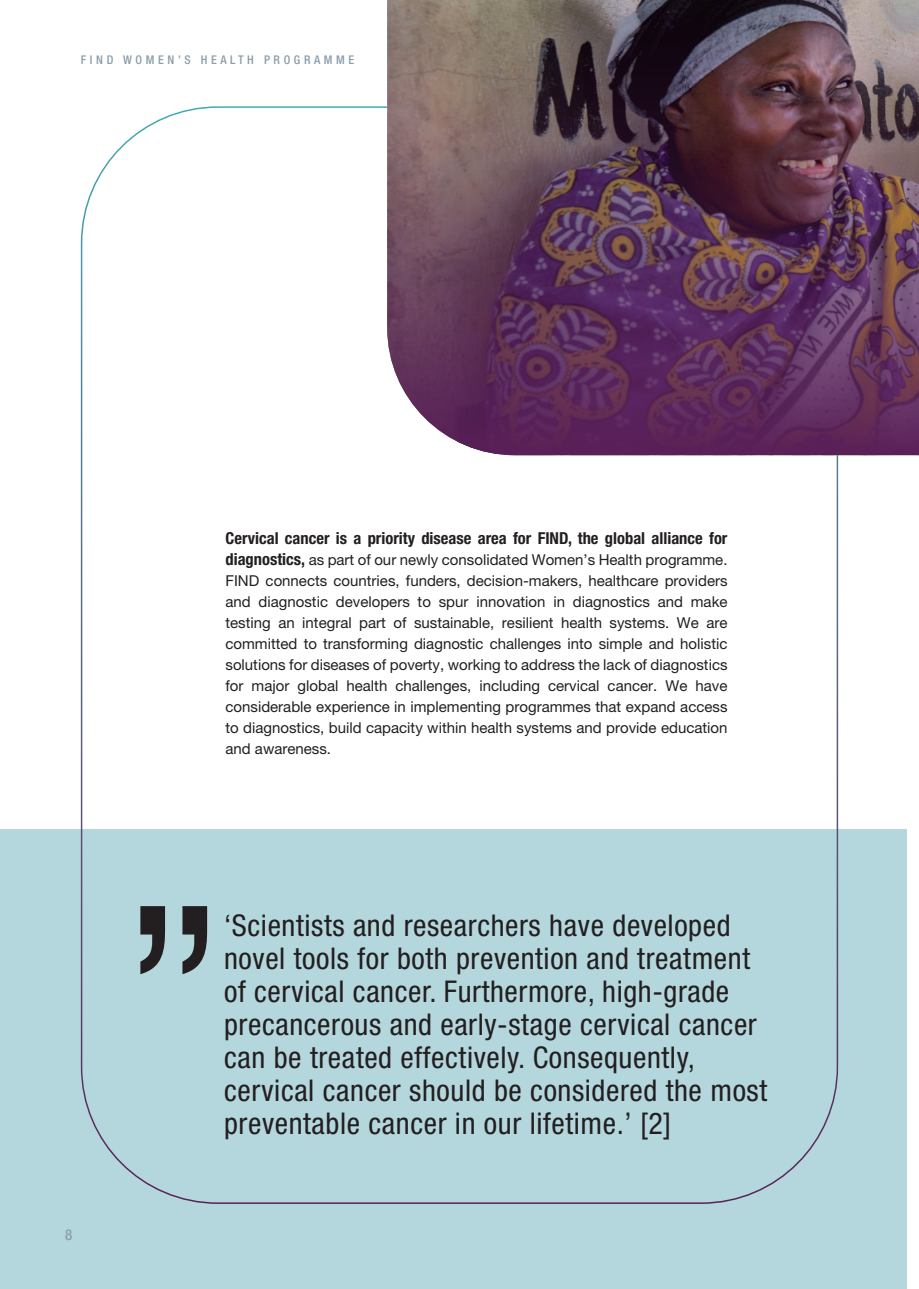
<style>
.page{position:relative;width:919px;height:1289px;background:#fff}
.page>*{position:absolute;margin:0;border:0;box-sizing:border-box;transform-origin:0 0}
.t1{font:condensed 30px/33px "Helvetica Neue LT Pro";letter-spacing:.02em;color:#231f20}
.t2{font:700 condensed 16.5px "Helvetica Neue LT Pro";color:#231f20}
.t3{font:15px/21px "Helvetica Neue LT Pro";color:#231f20;text-align:justify}
.t4{font:500 condensed 15px "Helvetica Neue LT Pro";color:#8c9eaa}
.t5{font:500 condensed 12px "Helvetica Neue LT Pro";letter-spacing:.3em;color:#8c9eaa}
.s1{font-weight:700;font-stretch:condensed;font-size:16.5px}
</style>
<div class="page">
<div style="left:0;top:829px;width:906px;height:459px;background:#b4d7dd"></div>
<svg style="left:140px;top:906px;width:67px;height:68px"></svg>
<img style="left:387px;top:0;width:531px;height:455px">
<p class="t5" style="left:81px;top:52px;width:275px">FIND WOMEN’S HEALTH PROGRAMME</p>
<p class="t4" style="left:65px;top:1225px;width:9px">8</p>
<p class="t2" style="left:225px;top:527px;width:503px">Cervical cancer is a priority disease area for FIND, the global alliance for</p>
<p class="t3" style="left:225px;top:548px;width:503px"><span class="s1">diagnostics,</span> as part of our newly consolidated Women’s Health programme.<br>FIND connects countries, funders, decision-makers, healthcare providers and diagnostic developers to spur innovation in diagnostics and make testing an integral part of sustainable, resilient health systems. We are committed to transforming diagnostic challenges into simple and holistic solutions for diseases of poverty, working to address the lack of diagnostics for major global health challenges, including cervical cancer. We have considerable experience in implementing programmes that expand access to diagnostics, build capacity within health systems and provide education and awareness.</p>
<p class="t1" style="left:224px;top:908px;width:544px">‘Scientists and researchers have developed novel tools for both prevention and treatment of cervical cancer. Furthermore, high-grade precancerous and early-stage cervical cancer can be treated effectively. Consequently, cervical cancer should be considered the most preventable cancer in our lifetime.’ [2]</p>
</div>
